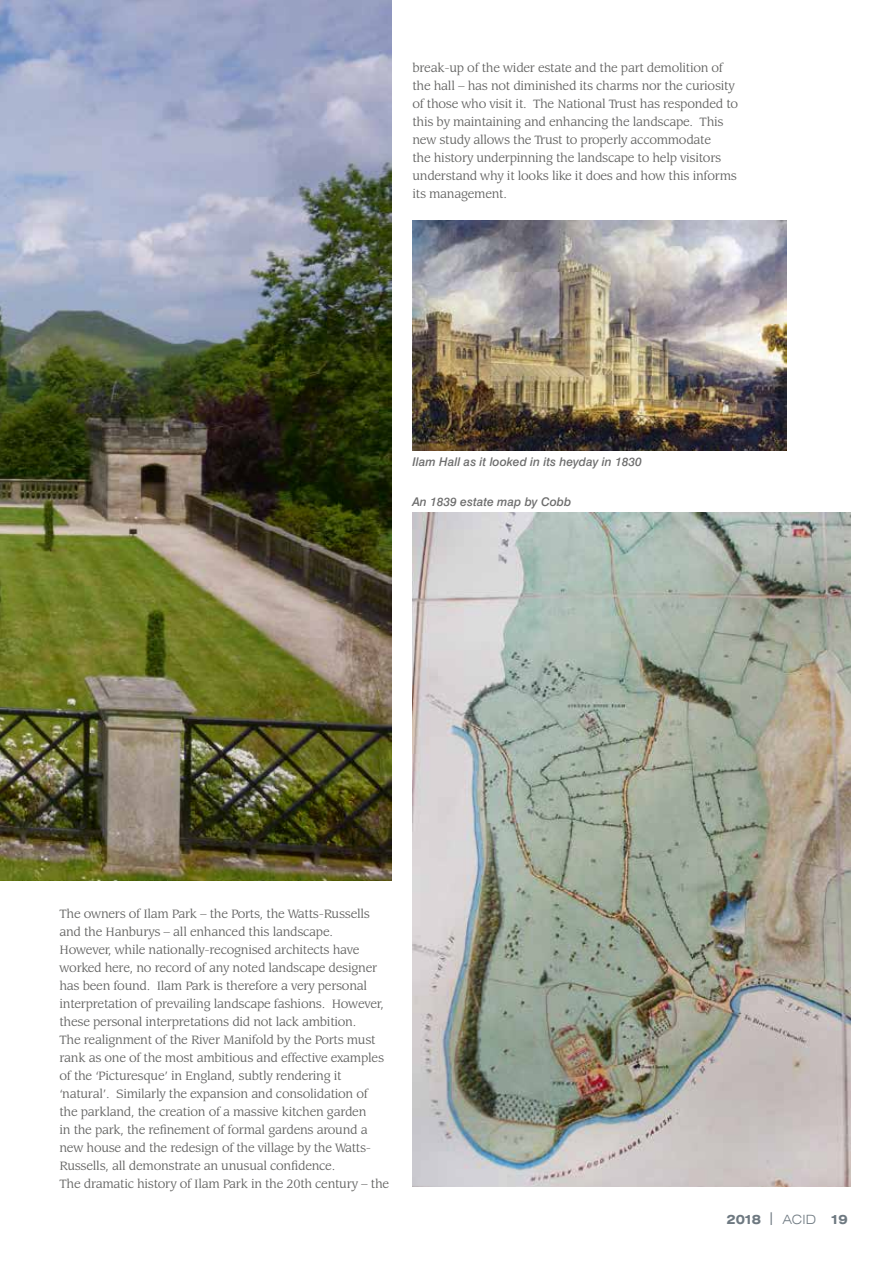
<style>
.page{position:relative;width:893px;height:1263px;background:#fff}
.page>*{position:absolute;margin:0;border:0;box-sizing:border-box;transform-origin:0 0}
.t1{font:13.35px/18px "Leawood IT Cby BT";letter-spacing:-.02em;color:#626261}
.t2{font:700 expanded 12.75px "Swiss 721 BT";letter-spacing:-.08em;color:#6e7981}
.t3{font:italic 500 12px "Swiss 721 BT";color:#6e6e6e}
.s1{font-family:"Lubalin Graph IT Cby BT";font-weight:500;font-stretch:normal}
.s2{font-weight:300}
</style>
<div class="page">
<img style="left:0;top:0;width:391px;height:880px">
<img style="left:412px;top:512px;width:438px;height:674px">
<img style="left:412px;top:220px;width:375px;height:230px">
<p class="t1" style="left:412px;top:59px;width:327px">break-up of the wider estate and the part demolition of the hall – has not diminished its charms nor the curiosity of those who visit it. The National Trust has responded to this by maintaining and enhancing the landscape. This new study allows the Trust to properly accommodate<br>the history underpinning the landscape to help visitors understand why it looks like it does and how this informs its management.</p>
<p class="t3" style="left:412px;top:455px;width:231px">Ilam Hall as it looked in its heyday in 1830</p>
<p class="t3" style="left:412px;top:495px;width:160px">An 1839 estate map by Cobb</p>
<p class="t1" style="left:60px;top:905px;width:331px">The owners of Ilam Park – the Ports, the Watts-Russells and the Hanburys – all enhanced this landscape.<br>However, while nationally-recognised architects have worked here, no record of any noted landscape designer has been found. Ilam Park is therefore a very personal interpretation of prevailing landscape fashions. However, these personal interpretations did not lack ambition.<br>The realignment of the River Manifold by the Ports must rank as one of the most ambitious and effective examples of the ‘Picturesque’ in England, subtly rendering it ‘natural’. Similarly the expansion and consolidation of the parkland, the creation of a massive kitchen garden<br>in the park, the refinement of formal gardens around a new house and the redesign of the village by the Watts-Russells, all demonstrate an unusual confidence.<br>The dramatic history of Ilam Park in the 20th century – the</p>
<p class="t2" style="left:726px;top:1211px;width:123px">2018 <span class="s1">|</span> <span class="s2">ACID</span> 19</p>
</div>
